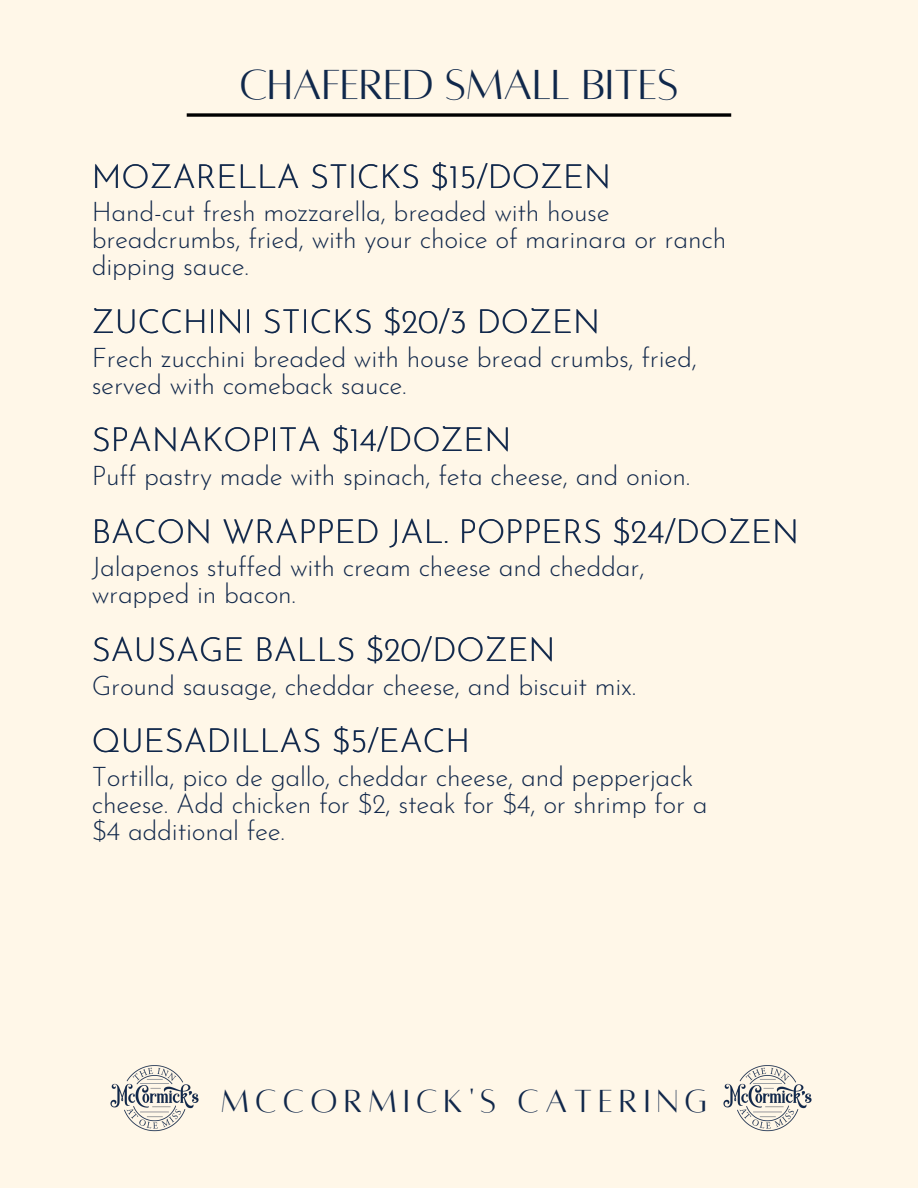
<style>
.page{position:relative;width:918px;height:1188px;background:#fff7e8}
.page>*{position:absolute;margin:0;border:0;box-sizing:border-box;transform-origin:0 0}
.t1{font:46.35px "Alta regular";color:#10284b}
.t2{font:35.25px "Alta regular";letter-spacing:.175em;color:#11284b}
.t3{font:300 32.7px "Josefin Sans";color:#11284b}
.t4{font:300 26.55px/27px "Josefin Sans";letter-spacing:-.01em;color:#11284b}
</style>
<div class="page">
<svg style="left:187px;top:113px;width:544px;height:4px;background:#272623"></svg>
<img style="left:110px;top:1065px;width:89px;height:67px">
<img style="left:723px;top:1065px;width:89px;height:67px">
<p class="t1" style="left:239px;top:62px;width:441px">CHAFERED SMALL BITES</p>
<p class="t3" style="left:92px;top:163px;width:521px">MOZARELLA STICKS $15/DOZEN</p>
<p class="t4" style="left:92px;top:201px;width:636px">Hand-cut fresh mozzarella, breaded with house breadcrumbs, fried, with your choice of marinara or ranch dipping sauce.</p>
<p class="t3" style="left:92px;top:308px;width:510px">ZUCCHINI STICKS $20/3 DOZEN</p>
<p class="t4" style="left:92px;top:347px;width:607px">Frech zucchini breaded with house bread crumbs, fried, served with comeback sauce.</p>
<p class="t3" style="left:92px;top:427px;width:421px">SPANAKOPITA $14/DOZEN</p>
<p class="t4" style="left:92px;top:465px;width:600px">Puff pastry made with spinach, feta cheese, and onion.</p>
<p class="t3" style="left:92px;top:518px;width:709px">BACON WRAPPED JAL. POPPERS $24/DOZEN</p>
<p class="t4" style="left:92px;top:556px;width:554px">Jalapenos stuffed with cream cheese and cheddar, wrapped in bacon.</p>
<p class="t3" style="left:92px;top:637px;width:465px">SAUSAGE BALLS $20/DOZEN</p>
<p class="t4" style="left:92px;top:675px;width:546px">Ground sausage, cheddar cheese, and biscuit mix.</p>
<p class="t3" style="left:92px;top:728px;width:380px">QUESADILLAS $5/EACH</p>
<p class="t4" style="left:92px;top:766px;width:617px">Tortilla, pico de gallo, cheddar cheese, and pepperjack cheese. Add chicken for $2, steak for $4, or shrimp for a $4 additional fee.</p>
<p class="t2" style="left:221px;top:1084px;width:488px">MCCORMICK'S CATERING</p>
</div>
